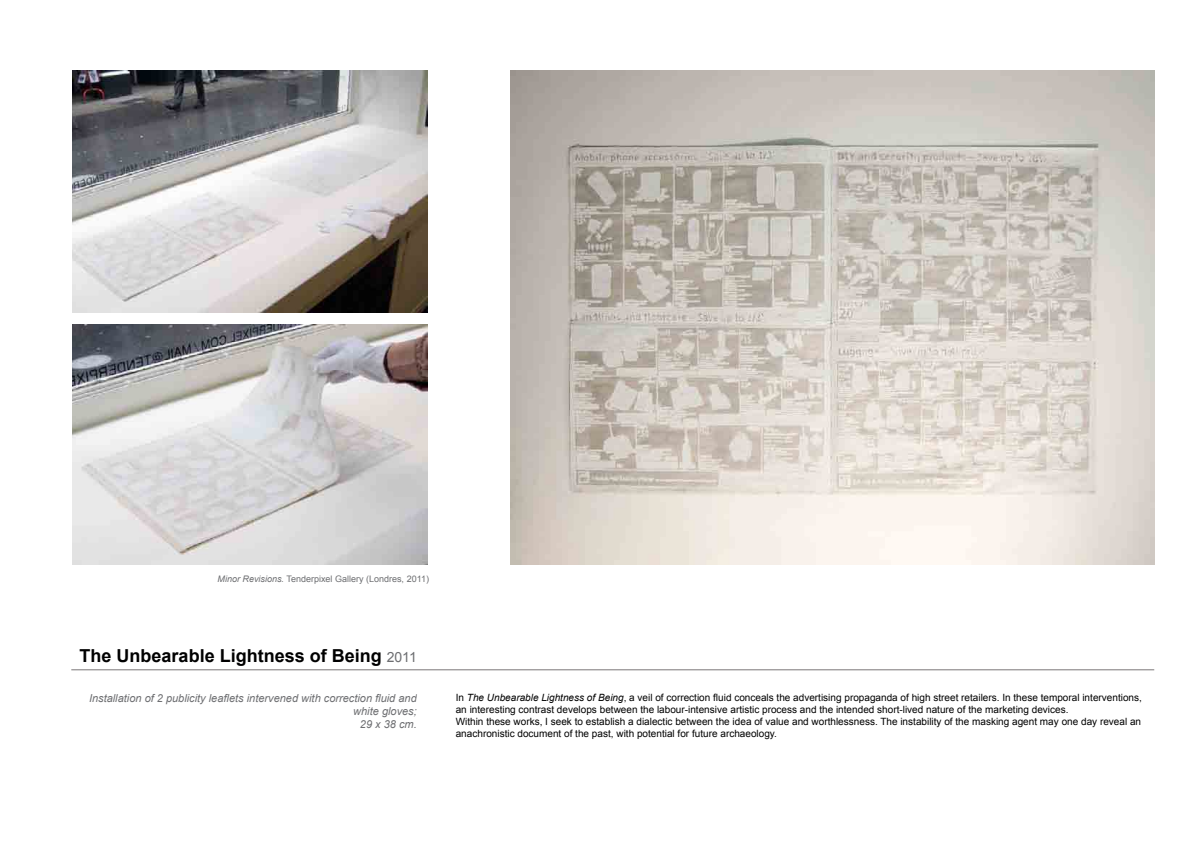
<style>
.page{position:relative;width:1191px;height:842px;background:#fff}
.page>*{position:absolute;margin:0;border:0;box-sizing:border-box;transform-origin:0 0}
.t1{font:700 18px "Arial";color:#000}
.t2{font:italic 11px/13.2px "Arial";color:#6d6e71;text-align:right}
.t3{font:10px/12px "Arial";color:#000}
.t4{font:9px "Arial";color:#6d6e71}
.s1{font-style:italic}
.s2{font-weight:400;font-size:14px;color:#6d6e71}
</style>
<div class="page">
<img style="left:72px;top:324px;width:355px;height:240px">
<img style="left:511px;top:71px;width:644px;height:493px">
<hr style="left:71px;top:670px;width:1083px;height:1px;background:#7a7677">
<img style="left:72px;top:71px;width:355px;height:241px">
<p class="t4" style="left:217px;top:572px;width:213px"><span class="s1">Minor Revisions.</span> Tenderpixel Gallery (Londres, 2011)</p>
<h1 class="t1" style="left:80px;top:644px;width:339px">The Unbearable Lightness of Being <span class="s2">2011</span></h1>
<p class="t2" style="left:89px;top:691px;width:329px">Installation of 2 publicity leaflets intervened with correction fluid and white gloves;<br>29 x 38 cm.</p>
<p class="t3" style="left:456px;top:691px;width:687px">In <span class="s1">The Unbearable Lightness of Being</span>, a veil of correction fluid conceals the advertising propaganda of high street retailers. In these temporal interventions, an interesting contrast develops between the labour-intensive artistic process and the intended short-lived nature of the marketing devices.<br>Within these works, I seek to establish a dialectic between the idea of value and worthlessness. The instability of the masking agent may one day reveal an anachronistic document of the past, with potential for future archaeology.</p>
</div>
